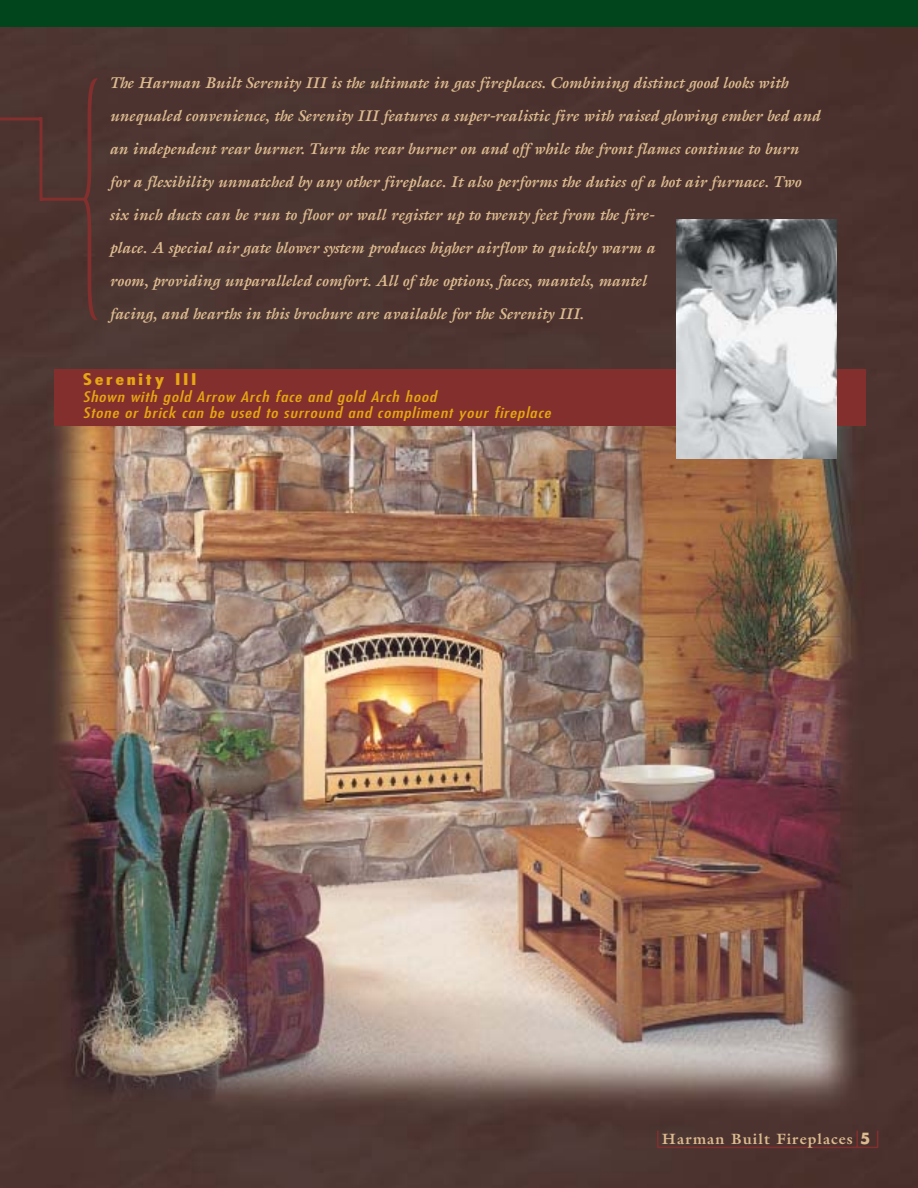
<style>
.page{position:relative;width:918px;height:1188px;background:#fff}
.page>*{position:absolute;margin:0;border:0;box-sizing:border-box;transform-origin:0 0}
.t1{font:285px "University Roman";color:#822f2e;scale:.25 1}
.t2{font:italic 700 15.75px/33px "Galliard";letter-spacing:-.005em;color:#ddbb90}
.t3{font:700 condensed 15.75px "Futura";letter-spacing:.12em;color:#e7a612;scale:1.35 1}
.t4{font:700 15px "Galliard";letter-spacing:.07em;color:#ddbb90}
.t5{font:italic condensed 14.25px/15.8px "Futura";letter-spacing:.04em;color:#e7a612;scale:1.35 1}
.s1{font-family:"Futura"}
</style>
<div class="page">
<img style="left:0;top:27px;width:918px;height:1161px">
<hr style="left:658px;top:1147px;width:220px;height:1px;background:#822f2e">
<svg style="left:657px;top:1131px;width:2px;height:17px"></svg>
<svg style="left:856px;top:1131px;width:2px;height:16px"></svg>
<svg style="left:877px;top:1131px;width:1px;height:16px"></svg>
<div style="left:54px;top:369px;width:812px;height:56px;background:#822f2e"></div>
<div style="left:0;top:0;width:918px;height:27px;background:#00451b"></div>
<img style="left:677px;top:220px;width:160px;height:239px">
<hr style="left:39px;top:117px;width:3px;height:84px;background:#822f2e">
<hr style="left:40px;top:198px;width:45px;height:3px;background:#822f2e">
<hr style="left:0;top:117px;width:41px;height:3px;background:#822f2e">
<h1 class="t1" style="left:79px;top:69px;width:101px">{</h1>
<p class="t2" style="left:109px;top:68px;width:712px">The Harman Built Serenity III is the ultimate in gas fireplaces. Combining distinct good looks with unequaled convenience, the Serenity III features a super-realistic fire with raised glowing ember bed and an independent rear burner. Turn the rear burner on and off while the front flames continue to burn for a flexibility unmatched by any other fireplace. It also performs the duties of a hot air furnace. Two six inch ducts can be run to floor or wall register up to twenty feet from the fire-<br>place. A special air gate blower system produces higher airflow to quickly warm a<br>room, providing unparalleled comfort. All of the options, faces, mantels, mantel<br>facing, and hearths in this brochure are available for the Serenity III.</p>
<p class="t3" style="left:83px;top:373px;width:86px">Serenity III</p>
<p class="t5" style="left:83px;top:390px;width:348px">Shown with gold Arrow Arch face and gold Arch hood<br>Stone or brick can be used to surround and compliment your fireplace</p>
<p class="t4" style="left:662px;top:1133px;width:210px">Harman Built Fireplaces <span class="s1">5</span></p>
</div>
